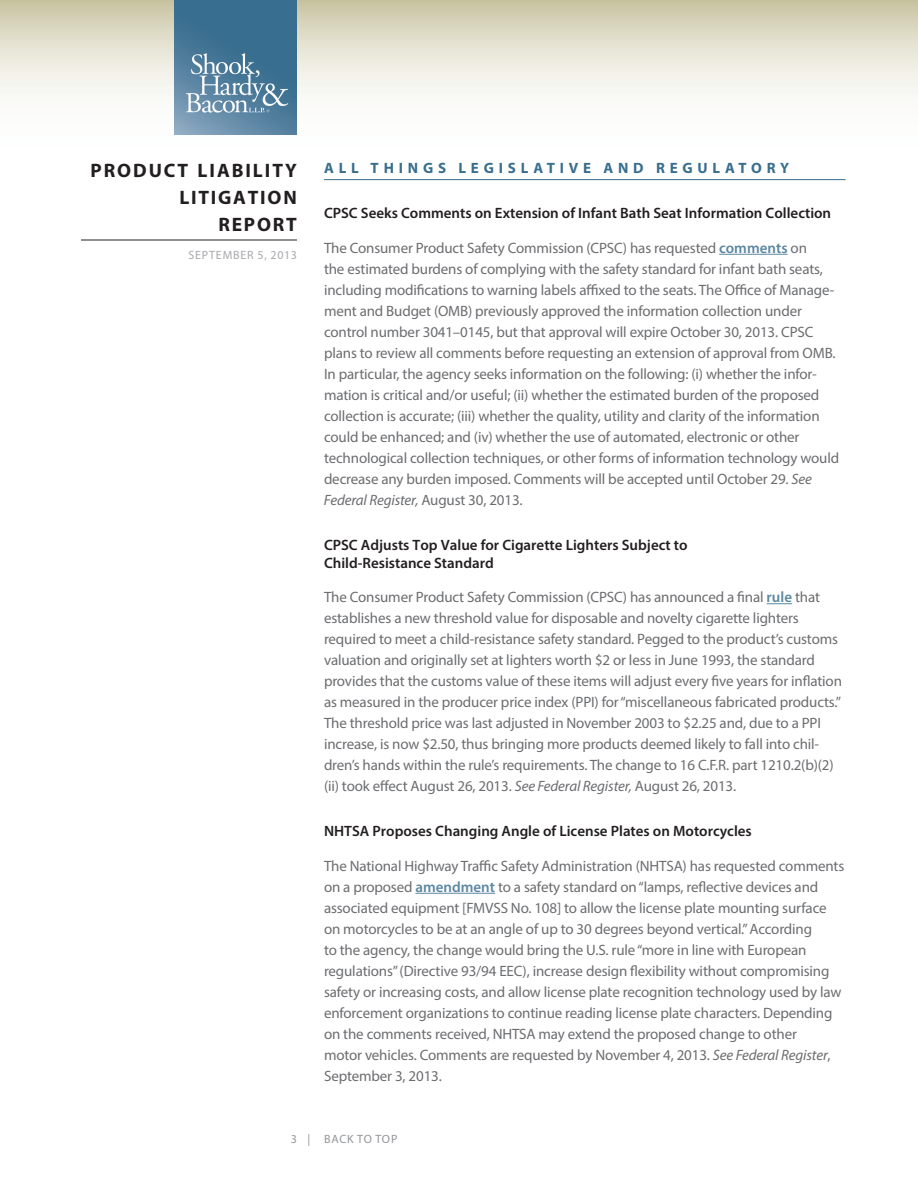
<style>
.page{position:relative;width:918px;height:1188px;background:#fff}
.page>*{position:absolute;margin:0;border:0;box-sizing:border-box;transform-origin:0 0}
.t1{font:700 19.5px/27px "Myriad Pro";letter-spacing:.095em;color:#231f20;text-align:right}
.Body{font:15px/21px "Myriad Pro";letter-spacing:-.01em;color:#6c6d70}
.TOCsubhead{font:600 15px/18px "Myriad Pro";color:#231f20}
.Head{font:700 15px "Myriad Pro";letter-spacing:.32em;color:#386e8f}
.t2{font:12px "Myriad Pro";letter-spacing:.07em;color:#a8a9ad}
.t3{font:12px "Myriad Pro";letter-spacing:.06em;color:#939598}
.s1{font-weight:600;color:#5c87a1}
.s2{font-style:italic}
</style>
<div class="page">
<svg style="left:0;top:0;width:918px;height:135px"></svg>
<hr style="left:81px;top:240px;width:216px;height:1px;background:#231f20">
<img style="left:175px;top:0;width:122px;height:135px">
<hr style="left:324px;top:179px;width:522px;height:1px;background:#386e8f">
<hr style="left:719px;top:254px;width:69px;height:1px;background:#5c87a1">
<svg style="left:767px;top:603px;width:25px;height:1px"></svg>
<hr style="left:415px;top:893px;width:80px;height:1px;background:#5c87a1">
<h1 class="t1" style="left:90px;top:156px;width:208px">PRODUCT LIABILITY<br>LITIGATION<br>REPORT</h1>
<p class="t2" style="left:188px;top:248px;width:110px">SEPTEMBER 5, 2013</p>
<p class="Head" style="left:324px;top:158px;width:467px">ALL THINGS LEGISLATIVE AND REGULATORY</p>
<p class="TOCsubhead" style="left:324px;top:204px;width:509px">CPSC Seeks Comments on Extension of Infant Bath Seat Information Collection</p>
<p class="Body" style="left:324px;top:237px;width:517px">The Consumer Product Safety Commission (CPSC) has requested <span class="s1">comments</span> on<br>the estimated burdens of complying with the safety standard for infant bath seats, including modifications to warning labels affixed to the seats. The Office of Manage&shy;ment and Budget (OMB) previously approved the information collection under control number 3041–0145, but that approval will expire October 30, 2013. CPSC plans to review all comments before requesting an extension of approval from OMB.<br>In particular, the agency seeks information on the following: (i) whether the infor&shy;mation is critical and/or useful; (ii) whether the estimated burden of the proposed collection is accurate; (iii) whether the quality, utility and clarity of the information could be enhanced; and (iv) whether the use of automated, electronic or other technological collection techniques, or other forms of information technology would decrease any burden imposed. Comments will be accepted until October 29. <span class="s2">See Federal Register,</span> August 30, 2013.</p>
<p class="TOCsubhead" style="left:324px;top:535px;width:365px">CPSC Adjusts Top Value for Cigarette Lighters Subject to<br>Child-Resistance Standard</p>
<p class="Body" style="left:324px;top:586px;width:520px">The Consumer Product Safety Commission (CPSC) has announced a final <span class="s1">rule</span> that establishes a new threshold value for disposable and novelty cigarette lighters required to meet a child-resistance safety standard. Pegged to the product’s customs valuation and originally set at lighters worth $2 or less in June 1993, the standard provides that the customs value of these items will adjust every five years for inflation as measured in the producer price index (PPI) for “miscellaneous fabricated products.” The threshold price was last adjusted in November 2003 to $2.25 and, due to a PPI increase, is now $2.50, thus bringing more products deemed likely to fall into chil&shy;dren’s hands within the rule’s requirements. The change to 16 C.F.R. part 1210.2(b)(2) (ii) took effect August 26, 2013. <span class="s2">See Federal Register,</span> August 26, 2013.</p>
<p class="TOCsubhead" style="left:324px;top:822px;width:429px">NHTSA Proposes Changing Angle of License Plates on Motorcycles</p>
<p class="Body" style="left:324px;top:855px;width:522px">The National Highway Traffic Safety Administration (NHTSA) has requested comments on a proposed <span class="s1">amendment</span> to a safety standard on “lamps, reflective devices and associated equipment [FMVSS No. 108] to allow the license plate mounting surface on motorcycles to be at an angle of up to 30 degrees beyond vertical.” According<br>to the agency, the change would bring the U.S. rule “more in line with European regulations” (Directive 93/94 EEC), increase design flexibility without compromising safety or increasing costs, and allow license plate recognition technology used by law enforcement organizations to continue reading license plate characters. Depending on the comments received, NHTSA may extend the proposed change to other<br>motor vehicles. Comments are requested by November 4, 2013. <span class="s2">See Federal Register</span>, September 3, 2013.</p>
<p class="t3" style="left:291px;top:1132px;width:108px">3 | BACK TO TOP</p>
</div>
